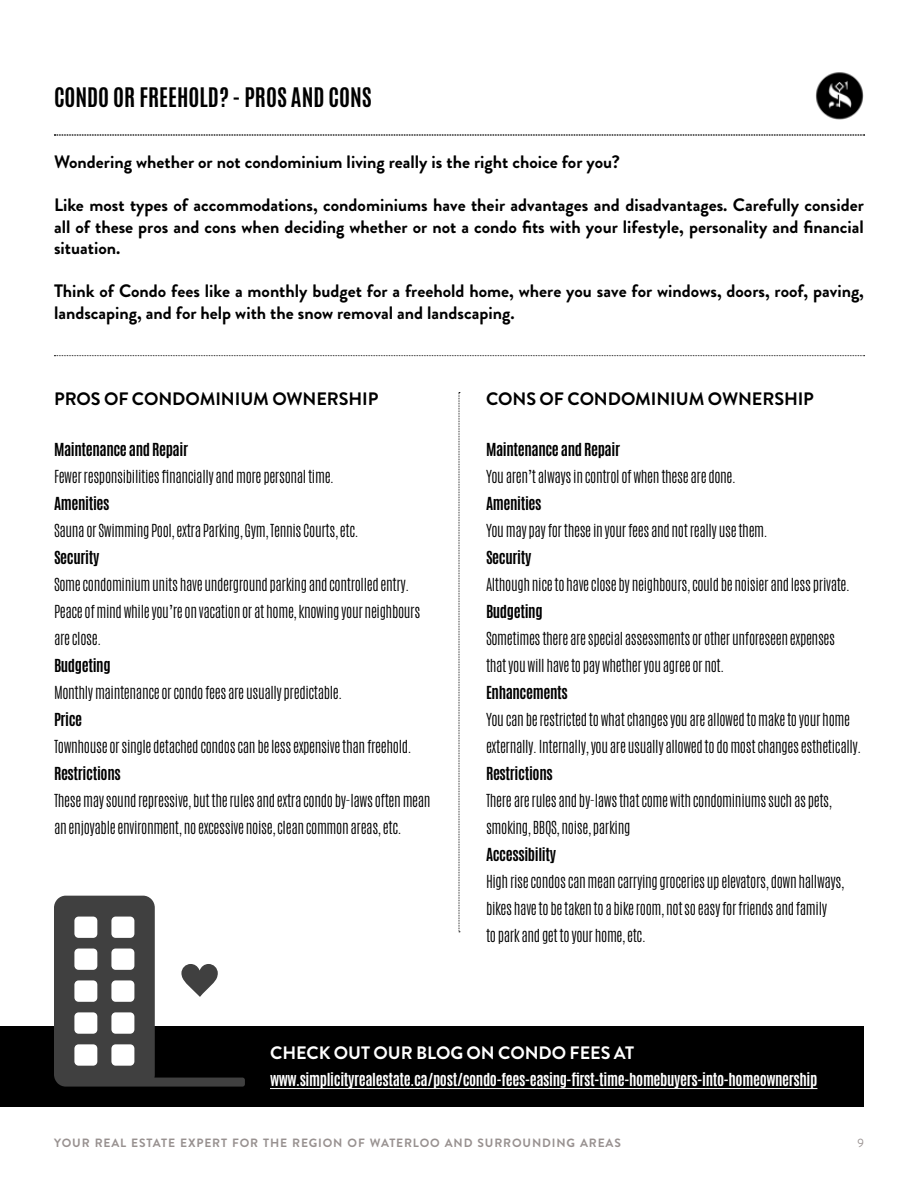
<style>
.page{position:relative;width:918px;height:1188px;background:#fff}
.page>*{position:absolute;margin:0;border:0;box-sizing:border-box;transform-origin:0 0}
.t1{font:700 22.5px "Antonio";color:#000}
.t2{font:700 18px/21.6px "Brandon Grotesque";color:#000;text-align:justify}
.t3{font:700 18px "Brandon Grotesque";letter-spacing:-.005em;color:#fff}
.t4{font:300 15px/27px "Antonio";letter-spacing:-.025em;color:#000}
.t5{font:700 15px "Antonio";letter-spacing:-.025em;color:#000}
.t6{font:700 15px "Antonio";letter-spacing:-.025em;color:#fff}
.t7{font:700 12px "Brandon Grotesque";letter-spacing:.07em;color:#989190}
.t8{font:12px "Brandon Grotesque";color:#989190}
</style>
<div class="page">
<img style="left:815px;top:72px;width:49px;height:48px">
<svg style="left:54px;top:135px;width:811px;height:1px"></svg>
<svg style="left:54px;top:355px;width:811px;height:1px"></svg>
<div style="left:0;top:1026px;width:864px;height:81px;background:#000"></div>
<hr style="left:270px;top:1088px;width:547px;height:1px;background:#fff">
<svg style="left:459px;top:392px;width:1px;height:540px"></svg>
<svg style="left:54px;top:896px;width:191px;height:191px"></svg>
<h1 class="t1" style="left:54px;top:80px;width:319px">CONDO OR FREEHOLD? - PROS AND CONS</h1>
<p class="t2" style="left:54px;top:151px;width:568px">Wondering whether or not condominium living really is the right choice for you?</p>
<p class="t2" style="left:54px;top:194px;width:812px">Like most types of accommodations, condominiums have their advantages and disadvantages. Carefully consider all of these pros and cons when deciding whether or not a condo fits with your lifestyle, personality and financial situation.</p>
<p class="t2" style="left:54px;top:281px;width:811px">Think of Condo fees like a monthly budget for a freehold home, where you save for windows, doors, roof, paving, landscaping, and for help with the snow removal and landscaping.</p>
<p class="t2" style="left:54px;top:388px;width:326px">PROS OF CONDOMINIUM OWNERSHIP</p>
<p class="t5" style="left:54px;top:438px;width:136px">Maintenance and Repair</p>
<p class="t4" style="left:54px;top:463px;width:282px">Fewer responsibilities financially and more personal time.</p>
<p class="t5" style="left:54px;top:492px;width:57px">Amenities</p>
<p class="t4" style="left:54px;top:517px;width:306px">Sauna or Swimming Pool, extra Parking, Gym, Tennis Courts, etc.</p>
<p class="t5" style="left:54px;top:546px;width:47px">Security</p>
<p class="t4" style="left:54px;top:571px;width:368px">Some condominium units have underground parking and controlled entry.<br>Peace of mind while you’re on vacation or at home, knowing your neighbours are close.</p>
<p class="t5" style="left:54px;top:654px;width:58px">Budgeting</p>
<p class="t4" style="left:54px;top:679px;width:290px">Monthly maintenance or condo fees are usually predictable.</p>
<p class="t5" style="left:54px;top:708px;width:30px">Price</p>
<p class="t4" style="left:54px;top:733px;width:359px">Townhouse or single detached condos can be less expensive than freehold.</p>
<p class="t5" style="left:54px;top:762px;width:68px">Restrictions</p>
<p class="t4" style="left:54px;top:787px;width:378px">These may sound repressive, but the rules and extra condo by-laws often mean an enjoyable environment, no excessive noise, clean common areas, etc.</p>
<p class="t2" style="left:486px;top:388px;width:329px">CONS OF CONDOMINIUM OWNERSHIP</p>
<p class="t5" style="left:486px;top:438px;width:136px">Maintenance and Repair</p>
<p class="t4" style="left:486px;top:463px;width:252px">You aren’t always in control of when these are done.</p>
<p class="t5" style="left:486px;top:492px;width:57px">Amenities</p>
<p class="t4" style="left:486px;top:517px;width:283px">You may pay for these in your fees and not really use them.</p>
<p class="t5" style="left:486px;top:546px;width:47px">Security</p>
<p class="t4" style="left:486px;top:571px;width:366px">Although nice to have close by neighbours, could be noisier and less private.</p>
<p class="t5" style="left:486px;top:600px;width:58px">Budgeting</p>
<p class="t4" style="left:486px;top:625px;width:351px">Sometimes there are special assessments or other unforeseen expenses that you will have to pay whether you agree or not.</p>
<p class="t5" style="left:486px;top:681px;width:83px">Enhancements</p>
<p class="t4" style="left:486px;top:706px;width:377px">You can be restricted to what changes you are allowed to make to your home externally. Internally, you are usually allowed to do most changes esthetically.</p>
<p class="t5" style="left:486px;top:762px;width:68px">Restrictions</p>
<p class="t4" style="left:486px;top:787px;width:348px">There are rules and by-laws that come with condominiums such as pets, smoking, BBQS, noise, parking</p>
<p class="t5" style="left:486px;top:843px;width:72px">Accessibility</p>
<p class="t4" style="left:486px;top:868px;width:360px">High rise condos can mean carrying groceries up elevators, down hallways, bikes have to be taken to a bike room, not so easy for friends and family<br>to park and get to your home, etc.</p>
<p class="t3" style="left:270px;top:1041px;width:365px">CHECK OUT OUR BLOG ON CONDO FEES AT</p>
<p class="t6" style="left:270px;top:1069px;width:549px">www.simplicityrealestate.ca/post/condo-fees-easing-first-time-homebuyers-into-homeownership</p>
<p class="t7" style="left:54px;top:1134px;width:568px">YOUR REAL ESTATE EXPERT FOR THE REGION OF WATERLOO AND SURROUNDING AREAS</p>
<p class="t8" style="left:857px;top:1134px;width:8px">9</p>
</div>
